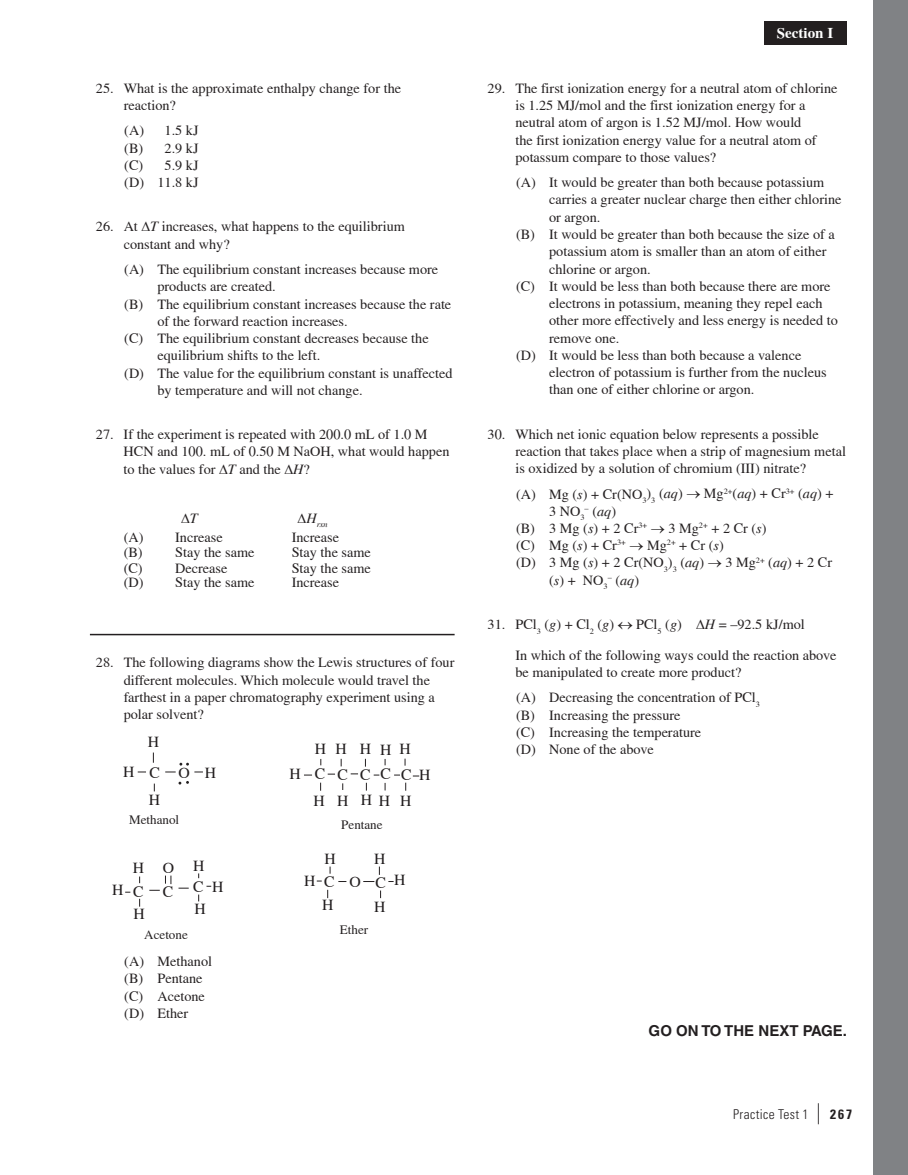
<style>
.page{position:relative;width:908px;height:1175px;background:#fff}
.page>*{position:absolute;margin:0;border:0;box-sizing:border-box;transform-origin:0 0}
.t1{font:15.6px "Times";color:#231f20}
.t2{font:700 15px "Helvetica";color:#231f20}
.t3{font:700 15px "Times";color:#fff}
.t4{font:14.25px/17.2px "Times";color:#231f20}
.t5{font:italic 14.25px "Times LT";color:#231f20}
.t6{font:300 condensed 13.5px "Univers LT Std";letter-spacing:.025em;color:#231f20}
.t7{font:13.05px "Times";color:#231f20}
.t8{font:italic 8.25px "Times LT";color:#231f20}
.s1{font-family:"Times LT";font-style:italic}
.s2{font-weight:400;font-size:21px}
.s3{font-weight:700}
</style>
<div class="page">
<div style="left:872px;top:0;width:35px;height:1175px;background:#808285"></div>
<div style="left:763px;top:21px;width:83px;height:23px;background:#231f20"></div>
<hr style="left:90px;top:634px;width:364px;height:1px;background:#231f20">
<svg style="left:178px;top:781px;width:11px;height:3px"></svg>
<svg style="left:179px;top:762px;width:10px;height:3px"></svg>
<svg style="left:165px;top:875px;width:6px;height:9px"></svg>
<p class="t4" style="left:124px;top:79px;width:279px;text-indent:-28px">25. What is the approximate enthalpy change for the reaction?</p>
<p class="t4" style="left:124px;top:122px;width:76px;text-align:justify">(A) 1.5 kJ (B) 2.9 kJ (C) 5.9 kJ (D) 11.8 kJ</p>
<p class="t4" style="left:124px;top:218px;width:283px;text-indent:-28px">26. At ∆<span class="s1">T</span> increases, what happens to the equilibrium constant and why?</p>
<p class="t4" style="left:124px;top:261px;width:315px">(A) The equilibrium constant increases because more</p>
<p class="t4" style="left:157px;top:278px;width:120px">products are created.</p>
<p class="t4" style="left:124px;top:295px;width:328px">(B) The equilibrium constant increases because the rate</p>
<p class="t4" style="left:157px;top:312px;width:192px">of the forward reaction increases.</p>
<p class="t4" style="left:124px;top:330px;width:306px">(C) The equilibrium constant decreases because the</p>
<p class="t4" style="left:157px;top:347px;width:164px">equilibrium shifts to the left.</p>
<p class="t4" style="left:124px;top:364px;width:330px">(D) The value for the equilibrium constant is unaffected</p>
<p class="t4" style="left:157px;top:381px;width:207px">by temperature and will not change.</p>
<p class="t4" style="left:124px;top:426px;width:327px;text-indent:-28px">27. If the experiment is repeated with 200.0 mL of 1.0 M<br>HCN and 100. mL of 0.50 M NaOH, what would happen to the values for ∆<span class="s1">T</span> and the ∆<span class="s1">H</span>?</p>
<p class="t5" style="left:190px;top:510px;width:9px">T</p>
<p class="t8" style="left:306px;top:520px;width:23px"><sup>H</sup>rxn</p>
<p class="t4" style="left:124px;top:529px;width:100px">(A) Increase</p>
<p class="t4" style="left:291px;top:529px;width:49px">Increase</p>
<p class="t4" style="left:124px;top:543px;width:132px">(B) Stay the same</p>
<p class="t4" style="left:291px;top:543px;width:81px">Stay the same</p>
<p class="t4" style="left:124px;top:559px;width:105px">(C) Decrease</p>
<p class="t4" style="left:291px;top:559px;width:81px">Stay the same</p>
<p class="t4" style="left:124px;top:574px;width:132px">(D) Stay the same</p>
<p class="t4" style="left:291px;top:574px;width:49px">Increase</p>
<p class="t4" style="left:124px;top:654px;width:332px;text-indent:-28px">28. The following diagrams show the Lewis structures of four different molecules. Which molecule would travel the farthest in a paper chromatography experiment using a polar solvent?</p>
<p class="t1" style="left:148px;top:733px;width:13px">H</p>
<p class="t1" style="left:123px;top:763px;width:13px">H</p>
<p class="t1" style="left:149px;top:790px;width:13px">H</p>
<p class="t1" style="left:315px;top:740px;width:97px">HH HHH</p>
<p class="t1" style="left:149px;top:763px;width:12px">C</p>
<p class="t1" style="left:178px;top:764px;width:13px">O</p>
<p class="t1" style="left:205px;top:764px;width:13px">H</p>
<p class="t1" style="left:289px;top:765px;width:13px">H</p>
<p class="t1" style="left:314px;top:765px;width:12px">C</p>
<p class="t1" style="left:360px;top:765px;width:12px">C</p>
<p class="t1" style="left:337px;top:765px;width:12px">C</p>
<p class="t1" style="left:380px;top:765px;width:33px">C C</p>
<p class="t1" style="left:419px;top:765px;width:13px">H</p>
<p class="t1" style="left:313px;top:791px;width:13px">H</p>
<p class="t1" style="left:360px;top:791px;width:31px">H H</p>
<p class="t1" style="left:400px;top:791px;width:13px">H</p>
<p class="t1" style="left:337px;top:791px;width:13px">H</p>
<p class="t7" style="left:129px;top:812px;width:52px">Methanol</p>
<p class="t7" style="left:341px;top:817px;width:43px">Pentane</p>
<p class="t1" style="left:112px;top:881px;width:13px">H</p>
<p class="t1" style="left:133px;top:859px;width:13px">H</p>
<p class="t1" style="left:163px;top:858px;width:13px">O</p>
<p class="t1" style="left:193px;top:857px;width:13px">H</p>
<p class="t1" style="left:324px;top:850px;width:13px">H</p>
<p class="t1" style="left:374px;top:849px;width:13px">H</p>
<p class="t1" style="left:304px;top:872px;width:13px">H</p>
<p class="t1" style="left:349px;top:872px;width:13px">O</p>
<p class="t1" style="left:133px;top:882px;width:42px">C C</p>
<p class="t1" style="left:193px;top:878px;width:12px">C</p>
<p class="t1" style="left:324px;top:872px;width:12px">C</p>
<p class="t1" style="left:375px;top:873px;width:12px">C</p>
<p class="t1" style="left:212px;top:878px;width:13px">H</p>
<p class="t1" style="left:133px;top:904px;width:13px">H</p>
<p class="t1" style="left:194px;top:900px;width:13px">H</p>
<p class="t1" style="left:322px;top:896px;width:13px">H</p>
<p class="t1" style="left:374px;top:897px;width:13px">H</p>
<p class="t7" style="left:144px;top:926px;width:45px">Acetone</p>
<p class="t7" style="left:340px;top:922px;width:30px">Ether</p>
<p class="t4" style="left:124px;top:952px;width:89px">(A) Methanol (B) Pentane (C) Acetone (D) Ether</p>
<p class="t1" style="left:394px;top:871px;width:13px">H</p>
<p class="t3" style="left:776px;top:24px;width:58px">Section I</p>
<p class="t4" style="left:515px;top:79px;width:323px;text-indent:-28px">29. The first ionization energy for a neutral atom of chlorine is 1.25 MJ/mol and the first ionization energy for a neutral atom of argon is 1.52 MJ/mol. How would<br>the first ionization energy value for a neutral atom of potassum compare to those values?</p>
<p class="t4" style="left:516px;top:174px;width:310px">(A) It would be greater than both because potassium</p>
<p class="t4" style="left:549px;top:191px;width:294px">carries a greater nuclear charge then either chlorine</p>
<p class="t4" style="left:549px;top:208px;width:53px">or argon.</p>
<p class="t4" style="left:516px;top:225px;width:320px">(B) It would be greater than both because the size of a</p>
<p class="t4" style="left:549px;top:243px;width:279px">potassium atom is smaller than an atom of either</p>
<p class="t4" style="left:549px;top:260px;width:103px">chlorine or argon.</p>
<p class="t4" style="left:516px;top:277px;width:316px">(C) It would be less than both because there are more</p>
<p class="t4" style="left:549px;top:294px;width:275px">electrons in potassium, meaning they repel each</p>
<p class="t4" style="left:549px;top:312px;width:290px">other more effectively and less energy is needed to</p>
<p class="t4" style="left:549px;top:329px;width:72px">remove one.</p>
<p class="t4" style="left:516px;top:346px;width:287px">(D) It would be less than both because a valence</p>
<p class="t4" style="left:549px;top:364px;width:279px">electron of potassium is further from the nucleus</p>
<p class="t4" style="left:549px;top:381px;width:207px">than one of either chlorine or argon.</p>
<p class="t4" style="left:515px;top:425px;width:332px;text-indent:-28px">30. Which net ionic equation below represents a possible reaction that takes place when a strip of magnesium metal is oxidized by a solution of chromium (III) nitrate?</p>
<p class="t4" style="left:516px;top:485px;width:319px">(A) Mg (<span class="s1">s</span>) + Cr(NO<sub>3</sub>)<sub>3</sub> (<span class="s1">aq</span>) → Mg<sup>2+</sup>(<span class="s1">aq</span>) + Cr<sup>3+</sup> (<span class="s1">aq</span>) +</p>
<p class="t4" style="left:549px;top:502px;width:68px">3 NO<sub>3</sub><sup>–</sup> (<span class="s1">aq</span>)</p>
<p class="t4" style="left:516px;top:519px;width:252px">(B) 3 Mg (<span class="s1">s</span>) + 2 Cr<sup>3+</sup> → 3 Mg<sup>2+</sup> + 2 Cr (<span class="s1">s</span>)</p>
<p class="t4" style="left:516px;top:536px;width:209px">(C) Mg (<span class="s1">s</span>) + Cr<sup>3+</sup> → Mg<sup>2+</sup> + Cr (<span class="s1">s</span>)</p>
<p class="t4" style="left:516px;top:554px;width:317px">(D) 3 Mg (<span class="s1">s</span>) + 2 Cr(NO<sub>3</sub>)<sub>3</sub> (<span class="s1">aq</span>) → 3 Mg<sup>2+</sup> (<span class="s1">aq</span>) + 2 Cr</p>
<p class="t4" style="left:549px;top:571px;width:91px">(<span class="s1">s</span>) + NO<sub>3</sub><sup>–</sup> (<span class="s1">aq</span>)</p>
<p class="t4" style="left:515px;top:608px;width:322px;line-height:30.8px;text-indent:-28px">31. PCl<sub>3</sub> (<span class="s1">g</span>) + Cl<sub>2</sub> (<span class="s1">g</span>) ↔ PCl<sub>5</sub> (<span class="s1">g</span>) ∆<span class="s1">H</span> = –92.5 kJ/mol<br>In which of the following ways could the reaction above</p>
<p class="t4" style="left:515px;top:659px;width:246px;line-height:25.3px">be manipulated to create more product? (A) Decreasing the concentration of PCl<sub>3</sub></p>
<p class="t4" style="left:516px;top:706px;width:187px">(B) Increasing the pressure (C) Increasing the temperature (D) None of the above</p>
<p class="t2" style="left:648px;top:1021px;width:200px">GO ON TO THE NEXT PAGE.</p>
<p class="t6" style="left:733px;top:1105px;width:120px">Practice Test 1 <span class="s2">|</span> <span class="s3">2 6 7</span></p>
</div>
